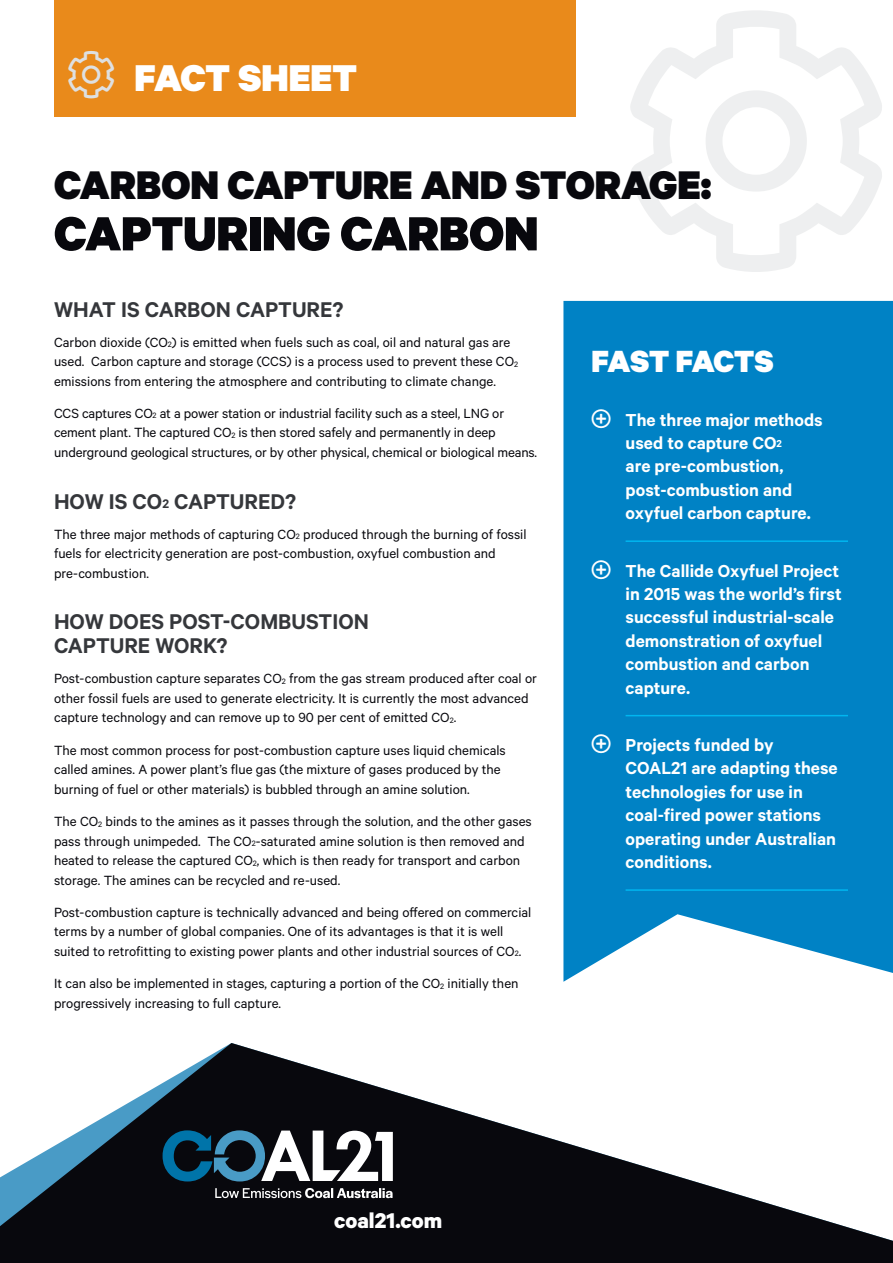
<style>
.page{position:relative;width:893px;height:1263px;background:#fff}
.page>*{position:absolute;margin:0;border:0;box-sizing:border-box;transform-origin:0 0}
.Heading_1{font:900 54px "Calibre";color:#08080d}
.Heading_1-2{font:900 45px "Calibre";color:#08080d}
.Heading_1-3{font:900 42px "Calibre";color:#fff}
.Heading_1-4{font:900 34.5px "Calibre";letter-spacing:-.01em;color:#fff}
.Heading_2{font:600 24px/24px "Calibre";color:#35373b}
.t1{font:700 24px "Calibre";color:#fff}
.Fast_facts_-_smaller{font:600 19.5px/23.4px "Calibre";color:#fff}
.t2{font:15px/19.5px "Calibre";color:#08080d}
.t3{font:8.7px "Calibre";color:#08080d}
.s1{font-size:8.7px}
.s2{font-size:13.95px}
.s3{font-size:11.4px}
</style>
<div class="page">
<svg style="left:563px;top:301px;width:330px;height:681px;background:#118ac8"></svg>
<hr style="left:626px;top:540px;width:222px;height:2px;background:#00b6f0">
<hr style="left:626px;top:715px;width:222px;height:1px;background:#00b6f0">
<hr style="left:626px;top:889px;width:222px;height:2px;background:#00b6f0">
<div style="left:54px;top:0;width:521px;height:116px;background:#e98a1b"></div>
<svg style="left:0;top:1043px;width:893px;height:220px;fill:#08080d"></svg>
<svg style="left:215px;top:1188px;width:178px;height:10px"></svg>
<svg style="left:163px;top:1130px;width:230px;height:51px"></svg>
<svg style="left:592px;top:409px;width:19px;height:19px"></svg>
<svg style="left:592px;top:560px;width:19px;height:19px"></svg>
<svg style="left:592px;top:734px;width:19px;height:19px"></svg>
<p class="Heading_1-3" style="left:134px;top:51px;width:224px">FACT SHEET</p>
<p class="Heading_1-2" style="left:54px;top:157px;width:659px">CARBON CAPTURE AND STORAGE:</p>
<p class="Heading_1" style="left:54px;top:200px;width:486px">CAPTURING CARBON</p>
<p class="Heading_2" style="left:54px;top:296px;width:291px">WHAT IS CARBON CAPTURE?</p>
<p class="t2" style="left:54px;top:332px;width:462px">Carbon dioxide (CO<span class="s1">2</span>) is emitted when fuels such as coal, oil and natural gas are used. Carbon capture and storage (CCS) is a process used to prevent these CO</p>
<p class="t3" style="left:514px;top:359px;width:5px">2</p>
<p class="t2" style="left:54px;top:371px;width:443px">emissions from entering the atmosphere and contributing to climate change.</p>
<p class="t2" style="left:54px;top:403px;width:485px">CCS captures CO<span class="s1">2</span> at a power station or industrial facility such as a steel, LNG or cement plant. The captured CO<span class="s1">2</span> is then stored safely and permanently in deep underground geological structures, or by other physical, chemical or biological means.</p>
<p class="Heading_2" style="left:54px;top:488px;width:243px">HOW IS CO<span class="s2">2</span> CAPTURED?</p>
<p class="t2" style="left:54px;top:524px;width:474px">The three major methods of capturing CO<span class="s1">2</span> produced through the burning of fossil fuels for electricity generation are post-combustion, oxyfuel combustion and pre-combustion.</p>
<p class="Heading_2" style="left:54px;top:609px;width:316px">HOW DOES POST-COMBUSTION<br>CAPTURE WORK?</p>
<p class="t2" style="left:54px;top:668px;width:485px">Post-combustion capture separates CO<span class="s1">2</span> from the gas stream produced after coal or other fossil fuels are used to generate electricity. It is currently the most advanced capture technology and can remove up to 90 per cent of emitted CO<span class="s1">2</span>.</p>
<p class="t2" style="left:54px;top:740px;width:453px">The most common process for post-combustion capture uses liquid chemicals called amines. A power plant’s flue gas (the mixture of gases produced by the burning of fuel or other materials) is bubbled through an amine solution.</p>
<p class="t2" style="left:54px;top:811px;width:479px">The CO<span class="s1">2</span> binds to the amines as it passes through the solution, and the other gases pass through unimpeded. The CO<span class="s1">2</span>-saturated amine solution is then removed and heated to release the captured CO<span class="s1">2</span>, which is then ready for transport and carbon storage. The amines can be recycled and re-used.</p>
<p class="t2" style="left:54px;top:902px;width:479px">Post-combustion capture is technically advanced and being offered on commercial terms by a number of global companies. One of its advantages is that it is well suited to retrofitting to existing power plants and other industrial sources of CO<span class="s1">2</span>.</p>
<p class="t2" style="left:54px;top:973px;width:466px">It can also be implemented in stages, capturing a portion of the CO<span class="s1">2</span> initially then progressively increasing to full capture.</p>
<p class="Heading_1-4" style="left:592px;top:340px;width:184px">FAST FACTS</p>
<p class="Fast_facts_-_smaller" style="left:626px;top:407px;width:199px;text-indent:-34px">●◆▲● The three major methods used to capture CO<span class="s3">2<br></span>are pre-combustion, post-combustion and oxyfuel carbon capture.</p>
<p class="Fast_facts_-_smaller" style="left:626px;top:558px;width:218px;text-indent:-34px">●◆▲● The Callide Oxyfuel Project in 2015 was the world’s first successful industrial-scale demonstration of oxyfuel combustion and carbon capture.</p>
<p class="Fast_facts_-_smaller" style="left:626px;top:733px;width:214px;text-indent:-34px">●◆▲● Projects funded by<br>COAL21 are adapting these technologies for use in coal-fired power stations operating under Australian conditions.</p>
<p class="t1" style="left:334px;top:1205px;width:110px">coal21.com</p>
</div>
